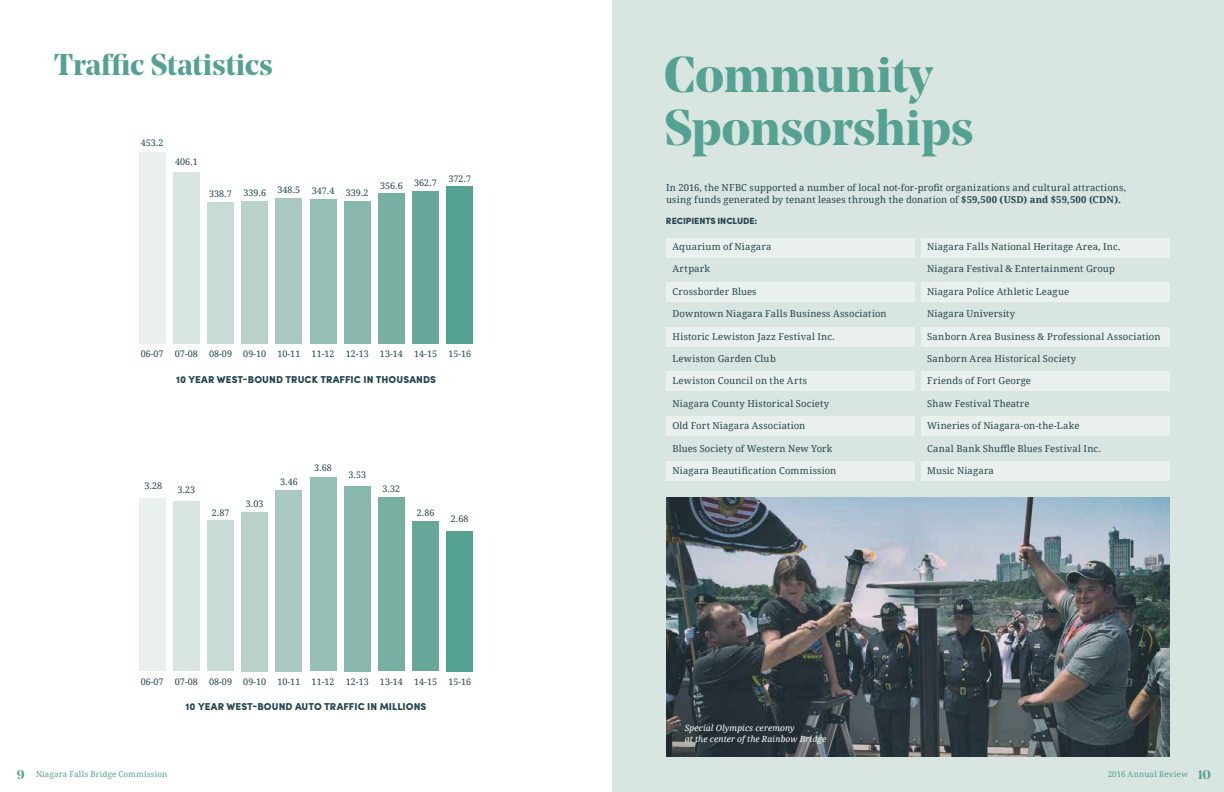
<style>
.page{position:relative;width:1224px;height:792px;background:#fff}
.page>*{position:absolute;margin:0;border:0;box-sizing:border-box;transform-origin:0 0}
.t1{font:700 50px/53px "Noe Display";color:#55a192}
.t2{font:700 30px "Noe Display";color:#55a192}
.t3{font:900 10px "Sofia Pro";letter-spacing:.01em;color:#25464e}
.t4{font:9.5px/12px "Droid Serif";letter-spacing:.015em;color:#25464e}
.t5{font:9.5px "Droid Serif";letter-spacing:.035em;color:#25464e}
.t6{font:9px "Droid Serif";color:#25464e}
.t7{font:900 9px "Sofia Pro";letter-spacing:-.01em;color:#25464e}
.t8{font:italic 8.5px/11px "Droid Serif";letter-spacing:.015em;color:#fff}
.t9{font:8px "Droid Serif";letter-spacing:.025em;color:#55a192}
.s1{font-weight:700}
.s2{font-family:"Noe Display";font-weight:700;font-size:12.5px}
</style>
<div class="page">
<div style="left:612px;top:0;width:612px;height:792px;background:#d9e5e1"></div>
<div style="left:666px;top:238px;width:249px;height:20px;background:#eaf0ee"></div>
<div style="left:921px;top:238px;width:249px;height:20px;background:#eaf0ee"></div>
<div style="left:666px;top:282px;width:249px;height:20px;background:#eaf0ee"></div>
<div style="left:921px;top:282px;width:249px;height:20px;background:#eaf0ee"></div>
<div style="left:666px;top:327px;width:249px;height:20px;background:#eaf0ee"></div>
<div style="left:921px;top:327px;width:249px;height:20px;background:#eaf0ee"></div>
<div style="left:666px;top:371px;width:249px;height:20px;background:#eaf0ee"></div>
<div style="left:921px;top:371px;width:249px;height:20px;background:#eaf0ee"></div>
<div style="left:666px;top:416px;width:249px;height:20px;background:#eaf0ee"></div>
<div style="left:921px;top:416px;width:249px;height:20px;background:#eaf0ee"></div>
<div style="left:666px;top:461px;width:249px;height:20px;background:#eaf0ee"></div>
<div style="left:921px;top:461px;width:249px;height:20px;background:#eaf0ee"></div>
<div style="left:139px;top:152px;width:27px;height:192px;background:#eaf0ee"></div>
<div style="left:139px;top:498px;width:27px;height:173px;background:#eaf0ee"></div>
<div style="left:173px;top:172px;width:27px;height:172px;background:#d9e5e1"></div>
<div style="left:173px;top:502px;width:27px;height:169px;background:#d9e5e1"></div>
<div style="left:207px;top:202px;width:27px;height:142px;background:#c9dbd6"></div>
<div style="left:207px;top:520px;width:27px;height:151px;background:#c9dbd6"></div>
<div style="left:241px;top:201px;width:27px;height:143px;background:#b8d1cb"></div>
<div style="left:241px;top:512px;width:27px;height:159px;background:#b8d1cb"></div>
<div style="left:276px;top:198px;width:26px;height:146px;background:#a8c8c1"></div>
<div style="left:276px;top:490px;width:26px;height:181px;background:#a8c8c1"></div>
<div style="left:310px;top:199px;width:26px;height:145px;background:#98bfb6"></div>
<div style="left:310px;top:478px;width:26px;height:193px;background:#98bfb6"></div>
<div style="left:344px;top:201px;width:27px;height:143px;background:#88b7ad"></div>
<div style="left:344px;top:486px;width:27px;height:185px;background:#88b7ad"></div>
<div style="left:378px;top:193px;width:27px;height:151px;background:#78afa3"></div>
<div style="left:378px;top:497px;width:27px;height:174px;background:#78afa3"></div>
<div style="left:412px;top:191px;width:27px;height:153px;background:#67a89a"></div>
<div style="left:412px;top:521px;width:27px;height:150px;background:#67a89a"></div>
<div style="left:446px;top:187px;width:27px;height:157px;background:#55a192"></div>
<div style="left:446px;top:531px;width:27px;height:140px;background:#55a192"></div>
<img style="left:666px;top:497px;width:504px;height:259px">
<h2 class="t2" style="left:54px;top:45px;width:220px">Traffic Statistics</h2>
<h1 class="t1" style="left:664px;top:47px;width:311px">Community<br>Sponsorships</h1>
<p class="t4" style="left:666px;top:182px;width:462px">In 2016, the NFBC supported a number of local not-for-profit organizations and cultural attractions, using funds generated by tenant leases through the donation of <span class="s1">$59,500 (USD) and $59,500 (CDN).</span></p>
<p class="t7" style="left:666px;top:214px;width:93px">RECIPIENTS INCLUDE:</p>
<p class="t4" style="left:672px;top:240px;width:101px">Aquarium of Niagara</p>
<p class="t5" style="left:672px;top:262px;width:39px">Artpark</p>
<p class="t4" style="left:672px;top:285px;width:86px">Crossborder Blues</p>
<p class="t4" style="left:672px;top:307px;width:216px">Downtown Niagara Falls Business Association</p>
<p class="t4" style="left:672px;top:330px;width:164px">Historic Lewiston Jazz Festival Inc.</p>
<p class="t4" style="left:672px;top:352px;width:105px">Lewiston Garden Club</p>
<p class="t4" style="left:672px;top:375px;width:136px">Lewiston Council on the Arts</p>
<p class="t4" style="left:672px;top:397px;width:158px">Niagara County Historical Society</p>
<p class="t4" style="left:672px;top:419px;width:134px">Old Fort Niagara Association</p>
<p class="t4" style="left:672px;top:442px;width:161px">Blues Society of Western New York</p>
<p class="t4" style="left:672px;top:464px;width:165px">Niagara Beautification Commission</p>
<p class="t6" style="left:141px;top:136px;width:24px">453.2</p>
<p class="t6" style="left:175px;top:156px;width:24px">406.1</p>
<p class="t6" style="left:448px;top:173px;width:24px">372.7</p>
<p class="t6" style="left:414px;top:177px;width:24px">362.7</p>
<p class="t6" style="left:380px;top:180px;width:24px">356.6</p>
<p class="t6" style="left:278px;top:183px;width:24px">348.5</p>
<p class="t6" style="left:312px;top:184px;width:24px">347.4</p>
<p class="t6" style="left:243px;top:187px;width:24px">339.6</p>
<p class="t6" style="left:346px;top:187px;width:24px">339.2</p>
<p class="t6" style="left:209px;top:187px;width:24px">338.7</p>
<p class="t4" style="left:927px;top:240px;width:195px">Niagara Falls National Heritage Area, Inc.</p>
<p class="t4" style="left:927px;top:263px;width:189px">Niagara Festival &amp; Entertainment Group</p>
<p class="t4" style="left:927px;top:285px;width:144px">Niagara Police Athletic League</p>
<p class="t4" style="left:927px;top:307px;width:90px">Niagara University</p>
<p class="t4" style="left:927px;top:330px;width:235px">Sanborn Area Business &amp; Professional Association</p>
<p class="t4" style="left:927px;top:352px;width:150px">Sanborn Area Historical Society</p>
<p class="t4" style="left:927px;top:375px;width:105px">Friends of Fort George</p>
<p class="t4" style="left:927px;top:397px;width:104px">Shaw Festival Theatre</p>
<p class="t4" style="left:927px;top:419px;width:154px">Wineries of Niagara-on-the-Lake</p>
<p class="t4" style="left:927px;top:442px;width:175px">Canal Bank Shuffle Blues Festival Inc.</p>
<p class="t4" style="left:927px;top:464px;width:68px">Music Niagara</p>
<p class="t6" style="left:175px;top:348px;width:24px">07-08</p>
<p class="t6" style="left:209px;top:348px;width:24px">08-09</p>
<p class="t6" style="left:243px;top:348px;width:24px">09-10</p>
<p class="t6" style="left:277px;top:348px;width:24px">10-11</p>
<p class="t6" style="left:312px;top:348px;width:24px">11-12</p>
<p class="t6" style="left:346px;top:348px;width:24px">12-13</p>
<p class="t6" style="left:380px;top:348px;width:24px">13-14</p>
<p class="t6" style="left:448px;top:348px;width:24px">15-16</p>
<p class="t6" style="left:141px;top:348px;width:24px">06-07</p>
<p class="t6" style="left:414px;top:348px;width:24px">14-15</p>
<p class="t3" style="left:176px;top:372px;width:261px">10 YEAR WEST-BOUND TRUCK TRAFFIC IN THOUSANDS</p>
<p class="t6" style="left:314px;top:462px;width:19px">3.68</p>
<p class="t6" style="left:348px;top:469px;width:19px">3.53</p>
<p class="t6" style="left:280px;top:475px;width:19px">3.46</p>
<p class="t6" style="left:145px;top:480px;width:19px">3.28</p>
<p class="t6" style="left:383px;top:482px;width:19px">3.32</p>
<p class="t6" style="left:178px;top:484px;width:19px">3.23</p>
<p class="t6" style="left:212px;top:506px;width:19px">2.87</p>
<p class="t6" style="left:246px;top:497px;width:19px">3.03</p>
<p class="t6" style="left:417px;top:506px;width:19px">2.86</p>
<p class="t6" style="left:451px;top:513px;width:19px">2.68</p>
<p class="t6" style="left:141px;top:675px;width:24px">06-07</p>
<p class="t6" style="left:175px;top:675px;width:24px">07-08</p>
<p class="t6" style="left:209px;top:675px;width:24px">08-09</p>
<p class="t6" style="left:243px;top:675px;width:24px">09-10</p>
<p class="t6" style="left:277px;top:675px;width:24px">10-11</p>
<p class="t6" style="left:312px;top:675px;width:24px">11-12</p>
<p class="t6" style="left:346px;top:675px;width:24px">12-13</p>
<p class="t6" style="left:380px;top:675px;width:24px">13-14</p>
<p class="t6" style="left:414px;top:675px;width:24px">14-15</p>
<p class="t3" style="left:186px;top:699px;width:242px">10 YEAR WEST-BOUND AUTO TRAFFIC IN MILLIONS</p>
<p class="t6" style="left:448px;top:675px;width:24px">15-16</p>
<p class="t8" style="left:685px;top:723px;width:143px">Special Olympics ceremony<br>at the center of the Rainbow Bridge</p>
<p class="t9" style="left:17px;top:769px;width:152px"><span class="s2">9</span> Niagara Falls Bridge Commission</p>
<p class="t9" style="left:1108px;top:769px;width:105px">2016 Annual Review <span class="s2">10</span></p>
</div>
